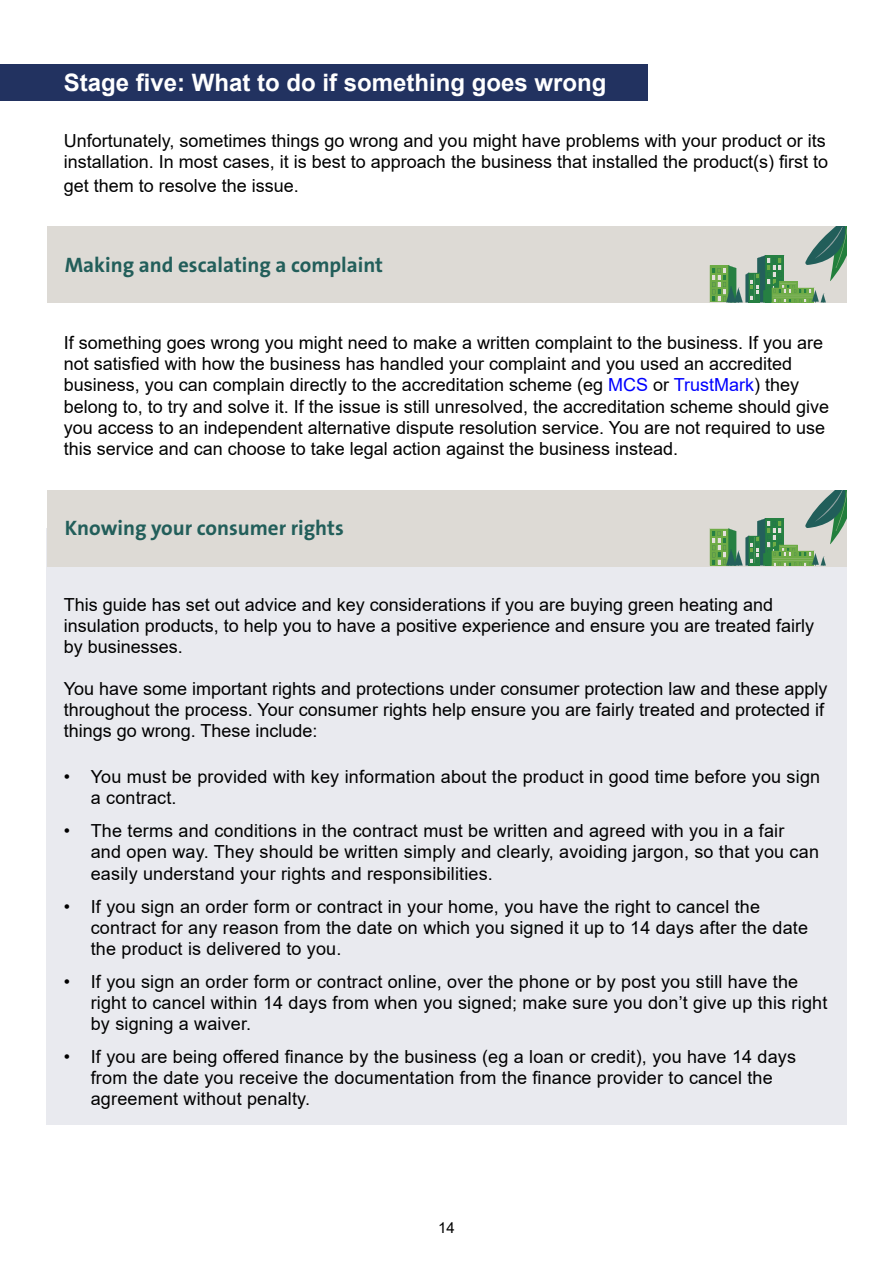
<style>
.page{position:relative;width:893px;height:1263px;background:#fff}
.page>*{position:absolute;margin:0;border:0;box-sizing:border-box;transform-origin:0 0}
.t1{font:24px "Arial Bold MT3";color:#fff}
.t2{font:700 21px "The Sans B W7";color:#225e5a}
.t3{font:18px/21px "Arial MT2";color:#000}
.t4{font:18px "Arial";color:#000}
.t5{font:15px "Arial";color:#000}
.s1{color:#00f}
.s2{font-family:"Arial"}
</style>
<div class="page">
<div style="left:46px;top:528px;width:801px;height:596px;background:#e9eaef"></div>
<div style="left:0;top:64px;width:647px;height:36px;background:#223260"></div>
<div style="left:47px;top:227px;width:800px;height:76px;background:#dddad5"></div>
<svg style="left:710px;top:227px;width:137px;height:75px"></svg>
<div style="left:47px;top:490px;width:800px;height:76px;background:#dddad5"></div>
<svg style="left:710px;top:490px;width:137px;height:75px"></svg>
<h1 class="t1" style="left:64px;top:65px;width:544px">Stage five: What to do if something goes wrong</h1>
<p class="t3" style="left:64px;top:130px;width:766px">Unfortunately, sometimes things go wrong and you might have problems with your product or its installation. In most cases, it is best to approach the business that installed the product(s) first to</p>
<p class="t3" style="left:64px;top:175px;width:237px">get them to resolve the issue.</p>
<p class="t2" style="left:65px;top:252px;width:320px">Making and escalating a complaint</p>
<p class="t3" style="left:64px;top:332px;width:761px">If something goes wrong you might need to make a written complaint to the business. If you are not satisfied with how the business has handled your complaint and you used an accredited</p>
<p class="t4" style="left:64px;top:373px;width:737px">business, you can complain directly to the accreditation scheme (eg <span class="s1">MCS</span> or <span class="s1">TrustMark</span>) they</p>
<p class="t3" style="left:64px;top:396px;width:767px">belong to, to try and solve it. If the issue is still unresolved, the accreditation scheme should give you access to an independent alternative dispute resolution service. You are not required to use this service and can choose to take legal action against the business instead.</p>
<p class="t2" style="left:65px;top:515px;width:281px">Knowing your consumer rights</p>
<p class="t3" style="left:64px;top:594px;width:752px">This guide has set out advice and key considerations if you are buying green heating and insulation products, to help you to have a positive experience and ensure you are treated fairly by businesses.</p>
<p class="t3" style="left:64px;top:678px;width:765px">You have some important rights and protections under consumer protection law and these apply throughout the process. Your consumer rights help ensure you are fairly treated and protected if things go wrong. These include:</p>
<p class="t3" style="left:91px;top:766px;width:731px;text-indent:-27px"><span class="s2">•</span> You must be provided with key information about the product in good time before you sign a contract.</p>
<p class="t3" style="left:91px;top:820px;width:730px;text-indent:-27px"><span class="s2">•</span> The terms and conditions in the contract must be written and agreed with you in a fair and open way. They should be written simply and clearly, avoiding jargon, so that you can easily understand your rights and responsibilities.</p>
<p class="t3" style="left:91px;top:895px;width:719px;text-indent:-27px"><span class="s2">•</span> If you sign an order form or contract in your home, you have the right to cancel the contract for any reason from the date on which you signed it up to 14 days after the date the product is delivered to you.</p>
<p class="t3" style="left:91px;top:970px;width:738px;text-indent:-27px"><span class="s2">•</span> If you sign an order form or contract online, over the phone or by post you still have the right to cancel within 14 days from when you signed; make sure you don’t give up this right by signing a waiver.</p>
<p class="t3" style="left:91px;top:1045px;width:707px;text-indent:-27px"><span class="s2">•</span> If you are being offered finance by the business (eg a loan or credit), you have 14 days from the date you receive the documentation from the finance provider to cancel the agreement without penalty.</p>
<p class="t5" style="left:438px;top:1218px;width:18px">14</p>
</div>
